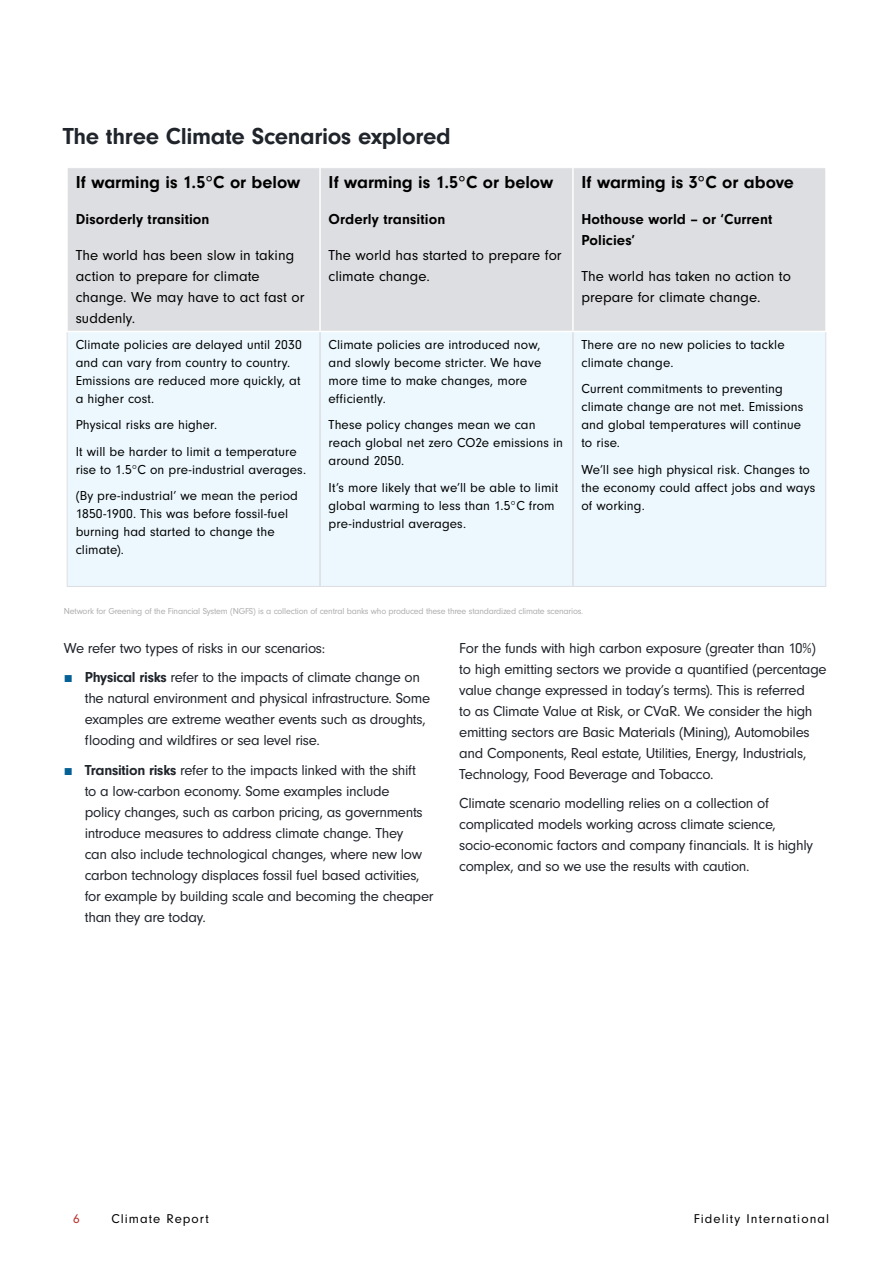
<style>
.page{position:relative;width:893px;height:1263px;background:#fff}
.page>*{position:absolute;margin:0;border:0;box-sizing:border-box;transform-origin:0 0}
.t1{font:700 24px "Neuzeit Gro";letter-spacing:-.01em;color:#20242b}
.t2{font:700 18px "Neuzeit Gro";letter-spacing:-.005em;color:#000}
.t3{font:15px/21px "Neuzeit Gro";letter-spacing:-.02em;color:#20242b}
.t4{font:15px/21px "Neuzeit Gro";letter-spacing:.005em;color:#000}
.t5{font:700 15px/21px "Neuzeit Gro";letter-spacing:.005em;color:#000}
.t6{font:13.5px/18px "Neuzeit Gro";letter-spacing:.01em;color:#000}
.t7{font:13.2px "Neuzeit Gro";letter-spacing:.08em;color:#000}
.t8{font:13.2px "Neuzeit Gro";color:#b72f2a}
.t9{font:9px "Neuzeit Gro";letter-spacing:-.02em;color:#afaeaf}
.s1{font-family:"Arial";color:#056195}
.s2{font-weight:700}
</style>
<div class="page">
<div style="left:68px;top:168px;width:757px;height:163px;background:#dddee1"></div>
<div style="left:68px;top:332px;width:757px;height:254px;background:#ecf8fe"></div>
<hr style="left:319px;top:168px;width:2px;height:163px;background:#fff">
<hr style="left:572px;top:168px;width:2px;height:163px;background:#fff">
<hr style="left:67px;top:332px;width:1px;height:254px;background:#dddee1">
<hr style="left:319px;top:332px;width:2px;height:254px;background:#dddee1">
<hr style="left:572px;top:332px;width:2px;height:254px;background:#dddee1">
<hr style="left:825px;top:332px;width:1px;height:254px;background:#dddee1">
<hr style="left:67px;top:586px;width:253px;height:1px;background:#dddee1">
<hr style="left:320px;top:586px;width:253px;height:1px;background:#dddee1">
<hr style="left:573px;top:586px;width:253px;height:1px;background:#dddee1">
<h1 class="t1" style="left:63px;top:122px;width:390px">The three Climate Scenarios explored</h1>
<p class="t2" style="left:76px;top:172px;width:226px">If warming is 1.5°C or below</p>
<p class="t5" style="left:76px;top:209px;width:135px">Disorderly transition</p>
<p class="t4" style="left:76px;top:245px;width:230px">The world has been slow in taking action to prepare for climate change. We may have to act fast or suddenly.</p>
<p class="t6" style="left:76px;top:336px;width:228px">Climate policies are delayed until 2030 and can vary from country to country.<br>Emissions are reduced more quickly, at a higher cost.</p>
<p class="t6" style="left:76px;top:412px;width:223px;line-height:26.5px">Physical risks are higher.<br>It will be harder to limit a temperature</p>
<p class="t6" style="left:76px;top:456px;width:232px;line-height:26.5px">rise to 1.5°C on pre-industrial averages. (By pre-industrial’ we mean the period</p>
<p class="t6" style="left:76px;top:505px;width:214px">1850-1900. This was before fossil-fuel burning had started to change the climate).</p>
<p class="t2" style="left:329px;top:172px;width:226px">If warming is 1.5°C or below</p>
<p class="t5" style="left:329px;top:209px;width:118px">Orderly transition</p>
<p class="t4" style="left:329px;top:245px;width:235px">The world has started to prepare for climate change.</p>
<p class="t6" style="left:329px;top:336px;width:214px">Climate policies are introduced now, and slowly become stricter. We have more time to make changes, more efficiently.</p>
<p class="t6" style="left:329px;top:416px;width:236px">These policy changes mean we can reach global net zero CO2e emissions in around 2050.</p>
<p class="t6" style="left:329px;top:479px;width:231px">It’s more likely that we’ll be able to limit global warming to less than 1.5°C from pre-industrial averages.</p>
<p class="t2" style="left:581px;top:172px;width:214px">If warming is 3°C or above</p>
<p class="t5" style="left:581px;top:209px;width:192px">Hothouse world – or ‘Current<br>Policies’</p>
<p class="t4" style="left:581px;top:266px;width:211px">The world has taken no action to prepare for climate change.</p>
<p class="t6" style="left:581px;top:336px;width:205px">There are no new policies to tackle climate change.</p>
<p class="t6" style="left:581px;top:380px;width:224px">Current commitments to preventing climate change are not met. Emissions and global temperatures will continue to rise.</p>
<p class="t6" style="left:581px;top:461px;width:235px">We’ll see high physical risk. Changes to the economy could affect jobs and ways of working.</p>
<p class="t9" style="left:64px;top:606px;width:521px">Network for Greening of the Financial System (NGFS) is a collection of central banks who produced these three standardized climate scenarios.</p>
<p class="t3" style="left:64px;top:637px;width:263px">We refer two types of risks in our scenarios:</p>
<p class="t3" style="left:85px;top:667px;width:347px;text-indent:-21px"><span class="s1">■</span> <span class="s2">Physical risks</span> refer to the impacts of climate change on the natural environment and physical infrastructure. Some examples are extreme weather events such as droughts, flooding and wildfires or sea level rise.</p>
<p class="t3" style="left:85px;top:759px;width:350px;text-indent:-21px"><span class="s1">■</span> <span class="s2">Transition risks</span> refer to the impacts linked with the shift<br>to a low-carbon economy. Some examples include<br>policy changes, such as carbon pricing, as governments introduce measures to address climate change. They<br>can also include technological changes, where new low carbon technology displaces fossil fuel based activities, for example by building scale and becoming the cheaper than they are today.</p>
<p class="t3" style="left:459px;top:637px;width:369px">For the funds with high carbon exposure (greater than 10%) to high emitting sectors we provide a quantified (percentage value change expressed in today’s terms). This is referred<br>to as Climate Value at Risk, or CVaR. We consider the high emitting sectors are Basic Materials (Mining), Automobiles and Components, Real estate, Utilities, Energy, Industrials, Technology, Food Beverage and Tobacco.</p>
<p class="t3" style="left:459px;top:793px;width:355px">Climate scenario modelling relies on a collection of complicated models working across climate science, socio-economic factors and company financials. It is highly complex, and so we use the results with caution.</p>
<p class="t8" style="left:73px;top:1211px;width:8px">6</p>
<p class="t7" style="left:111px;top:1212px;width:99px">Climate Report</p>
<p class="t7" style="left:694px;top:1212px;width:137px">Fidelity International</p>
</div>
